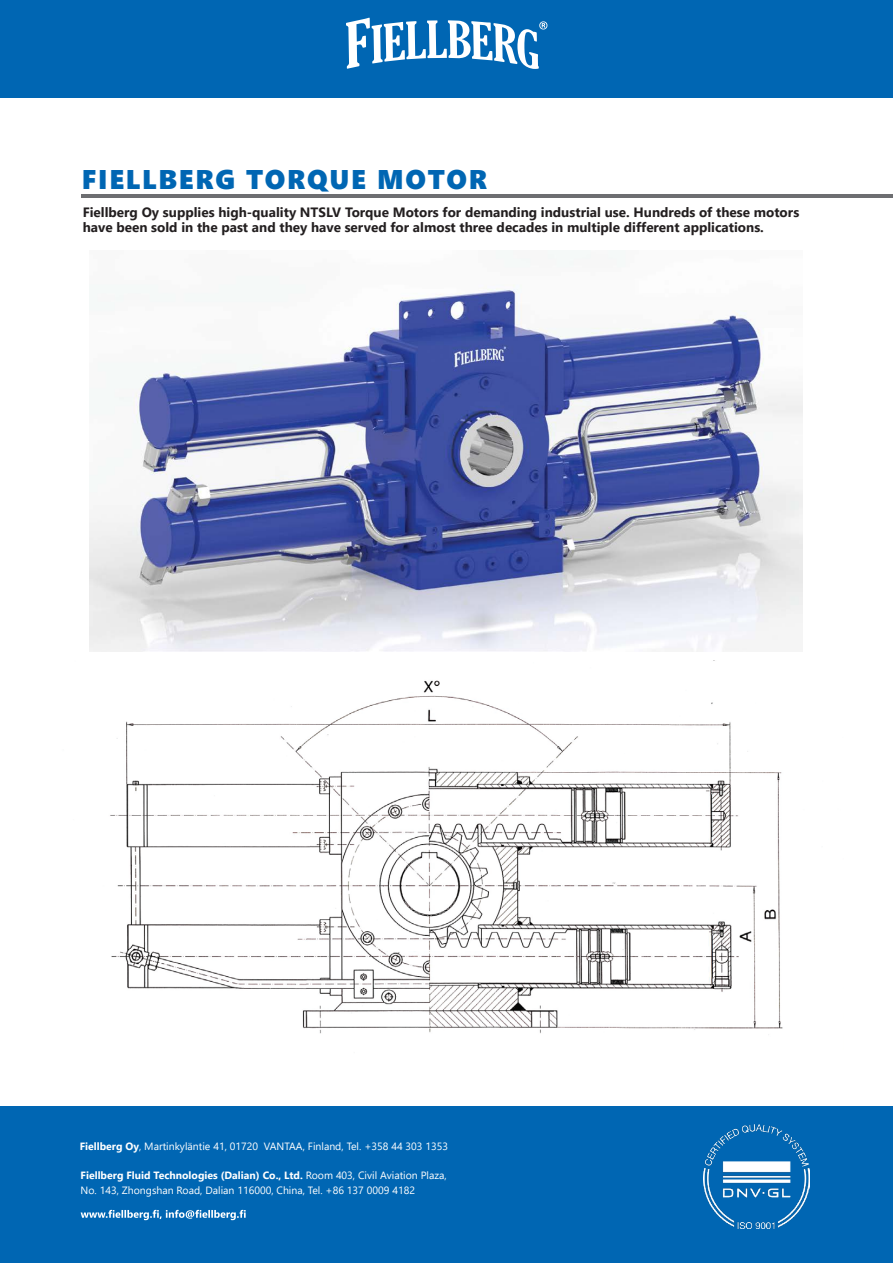
<style>
.page{position:relative;width:893px;height:1263px;background:#fff}
.page>*{position:absolute;margin:0;border:0;box-sizing:border-box;transform-origin:0 0}
.t1{font:27px "Segoe UI Black";letter-spacing:.06em;color:#0066b3}
.t2{font:700 13.5px/15px "Segoe UI";color:#231f20}
.t3{font:10.5px/15px "Segoe UI";color:#fff}
.s1{font-weight:700}
</style>
<div class="page">
<img style="left:90px;top:254px;width:712px;height:397px">
<img style="left:110px;top:660px;width:673px;height:375px">
<div style="left:0;top:1106px;width:893px;height:157px;background:#0066b3"></div>
<div style="left:0;top:0;width:893px;height:98px;background:#0066b3"></div>
<img style="left:703px;top:1124px;width:106px;height:104px">
<svg style="left:81px;top:1210px;width:165px;height:10px"></svg>
<svg style="left:346px;top:18px;width:201px;height:51px"></svg>
<hr style="left:81px;top:195px;width:812px;height:3px;background:#6d6e71">
<h1 class="t1" style="left:82px;top:160px;width:407px">FIELLBERG TORQUE MOTOR</h1>
<p class="t2" style="left:83px;top:204px;width:718px">Fiellberg Oy supplies high-quality NTSLV Torque Motors for demanding industrial use. Hundreds of these motors have been sold in the past and they have served for almost three decades in multiple different applications.</p>
<p class="t3" style="left:80px;top:1138px;width:370px"><span class="s1">Fiellberg Oy</span>, Martinkyläntie 41, 01720 VANTAA, Finland, Tel. +358 44 303 1353</p>
<p class="t3" style="left:81px;top:1166px;width:368px"><span class="s1">Fiellberg Fluid Technologies (Dalian) Co., Ltd.</span> Room 403, Civil Aviation Plaza,<br>No. 143, Zhongshan Road, Dalian 116000, China, Tel. +86 137 0009 4182</p>
</div>
